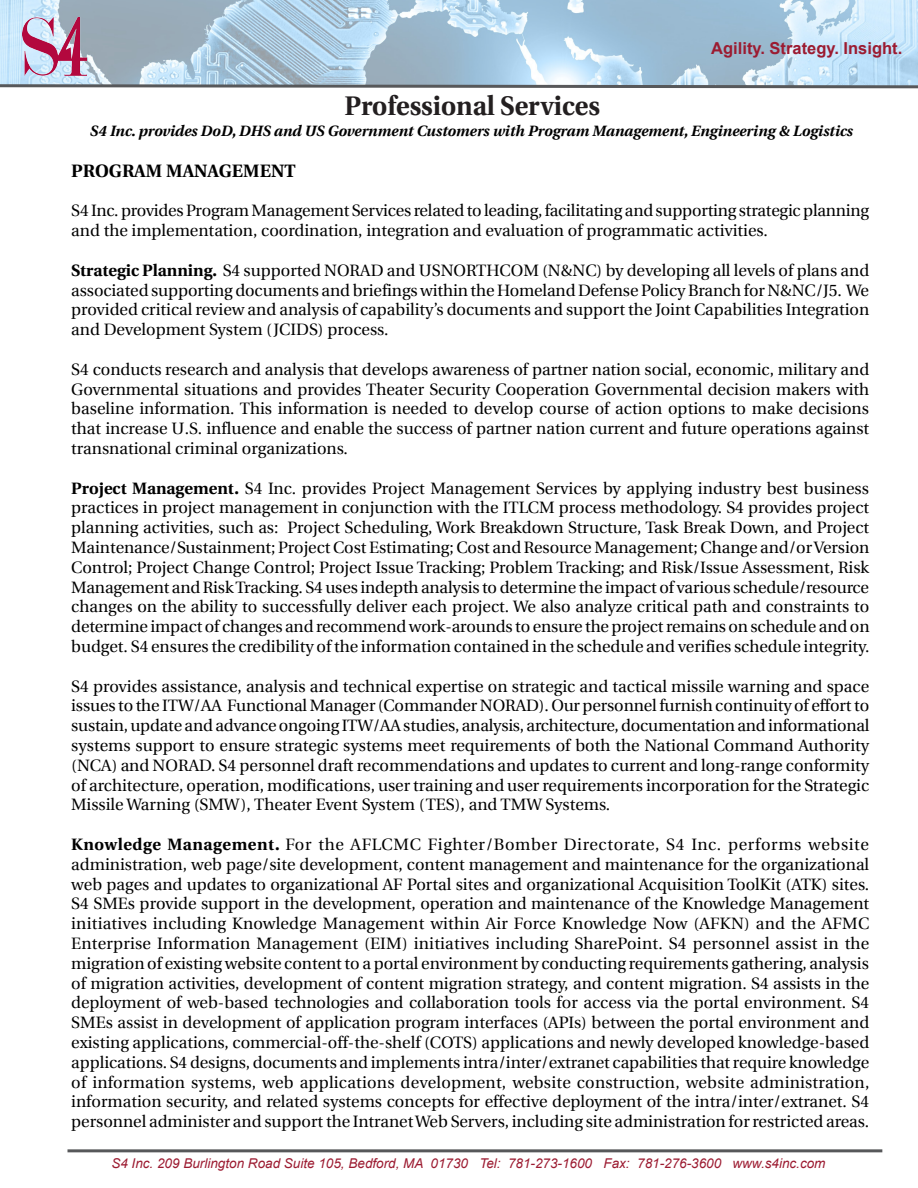
<style>
.page{position:relative;width:918px;height:1188px;background:#fff}
.page>*{position:absolute;margin:0;border:0;box-sizing:border-box;transform-origin:0 0}
.Headline{font:700 27px "Utopia";color:#231f20;scale:.96 1}
.t1{font:700 18px "Utopia";color:#000}
.t2{font:16.5px/19.8px "Utopia";color:#000;text-align:justify}
.t3{font:700 16.5px "Arial";color:#9c1b31}
.Normal_Italic{font:italic 700 15px "Utopia";color:#000}
.t4{font:italic 13.5px "Arial";color:#9c1b31}
.s1{font-weight:700}
.s2{color:#fff}
</style>
<div class="page">
<img style="left:0;top:1px;width:918px;height:82px">
<svg style="left:0;top:83px;width:918px;height:6px"></svg>
<hr style="left:68px;top:1149px;width:814px;height:3px;background:#57585a">
<img style="left:22px;top:18px;width:64px;height:57px">
<p class="t3" style="left:711px;top:37px;width:193px">Agility. Strategy. Insight.</p>
<p class="Headline" style="left:344px;top:90px;width:268px">Professional Services</p>
<p class="Normal_Italic" style="left:90px;top:122px;width:764px">S4 Inc. provides DoD, DHS and US Government Customers with Program Management, Engineering &amp; Logistics</p>
<p class="t1" style="left:71px;top:160px;width:226px">PROGRAM MANAGEMENT</p>
<p class="t2" style="left:71px;top:201px;width:799px">S4 Inc. provides Program Management Services related to leading, facilitating and supporting strategic planning and the implementation, coordination, integration and evaluation of programmatic activities.</p>
<p class="t2" style="left:71px;top:261px;width:800px"><span class="s1">Strategic Planning.</span> S4 supported NORAD and USNORTHCOM (N&amp;NC) by developing all levels of plans and associated supporting documents and briefings within the Homeland Defense Policy Branch for N&amp;NC/J5. We provided critical review and analysis of capability’s documents and support the Joint Capabilities Integration and Development System (JCIDS) process.</p>
<p class="t2" style="left:71px;top:360px;width:800px">S4 conducts research and analysis that develops awareness of partner nation social, economic, military and Governmental situations and provides Theater Security Cooperation Governmental decision makers with baseline information. This information is needed to develop course of action options to make decisions that increase U.S. influence and enable the success of partner nation current and future operations against transnational criminal organizations.</p>
<p class="t2" style="left:71px;top:478px;width:800px"><span class="s1">Project Management.</span> S4 Inc. provides Project Management Services by applying industry best business practices in project management in conjunction with the ITLCM process methodology. S4 provides project planning activities, such as: Project Scheduling, Work Breakdown Structure, Task Break Down, and Project Maintenance/Sustainment; Project Cost Estimating; Cost and Resource Management; Change and/or Version Control; Project Change Control; Project Issue Tracking; Problem Tracking; and Risk/Issue Assessment, Risk Management and Risk Tracking. S4 uses indepth analysis to determine the impact of various schedule/resource changes on the ability to successfully deliver each project. We also analyze critical path and constraints to determine impact of changes and recommend work-arounds to ensure the project remains on schedule and on budget. S4 ensures the credibility of the information contained in the schedule and verifies schedule integrity.</p>
<p class="t2" style="left:71px;top:676px;width:800px">S4 provides assistance, analysis and technical expertise on strategic and tactical missile warning and space issues to the ITW/AA Functional Manager (Commander NORAD). Our personnel furnish continuity of effort to sustain, update and advance ongoing ITW/AA studies, analysis, architecture, documentation and informational systems support to ensure strategic systems meet requirements of both the National Command Authority (NCA) and NORAD. S4 personnel draft recommendations and updates to current and long-range conformity of architecture, operation, modifications, user training and user requirements incorporation for the Strategic Missile Warning (SMW), Theater Event System (TES), and TMW Systems.</p>
<p class="t2" style="left:71px;top:835px;width:800px"><span class="s1">Knowledge Management.</span> For the AFLCMC Fighter/Bomber Directorate, S4 Inc. performs website administration, web page/site development, content management and maintenance for the organizational web pages and updates to organizational AF Portal sites and organizational Acquisition ToolKit (ATK) sites.<br>S4 SMEs provide support in the development, operation and maintenance of the Knowledge Management initiatives including Knowledge Management within Air Force Knowledge Now (AFKN) and the AFMC Enterprise Information Management (EIM) initiatives including SharePoint. S4 personnel assist in the migration of existing website content to a portal environment by conducting requirements gathering, analysis of migration activities, development of content migration strategy, and content migration. S4 assists in the deployment of web-based technologies and collaboration tools for access via the portal environment. S4<br>SMEs assist in development of application program interfaces (APIs) between the portal environment and existing applications, commercial-off-the-shelf (COTS) applications and newly developed knowledge-based applications. S4 designs, documents and implements intra/inter/extranet capabilities that require knowledge of information systems, web applications development, website construction, website administration, information security, and related systems concepts for effective deployment of the intra/inter/extranet. S4 personnel administer and support the Intranet Web Servers, including site administration for restricted areas.</p>
<p class="t4" style="left:111px;top:1154px;width:716px">S4 Inc. 209 Burlington Road Suite 105, Bedford, MA 01730 <span class="s2">a</span>Tel: 781-273-1600 Fax: 781-276-3600 www.s4inc.com</p>
</div>
